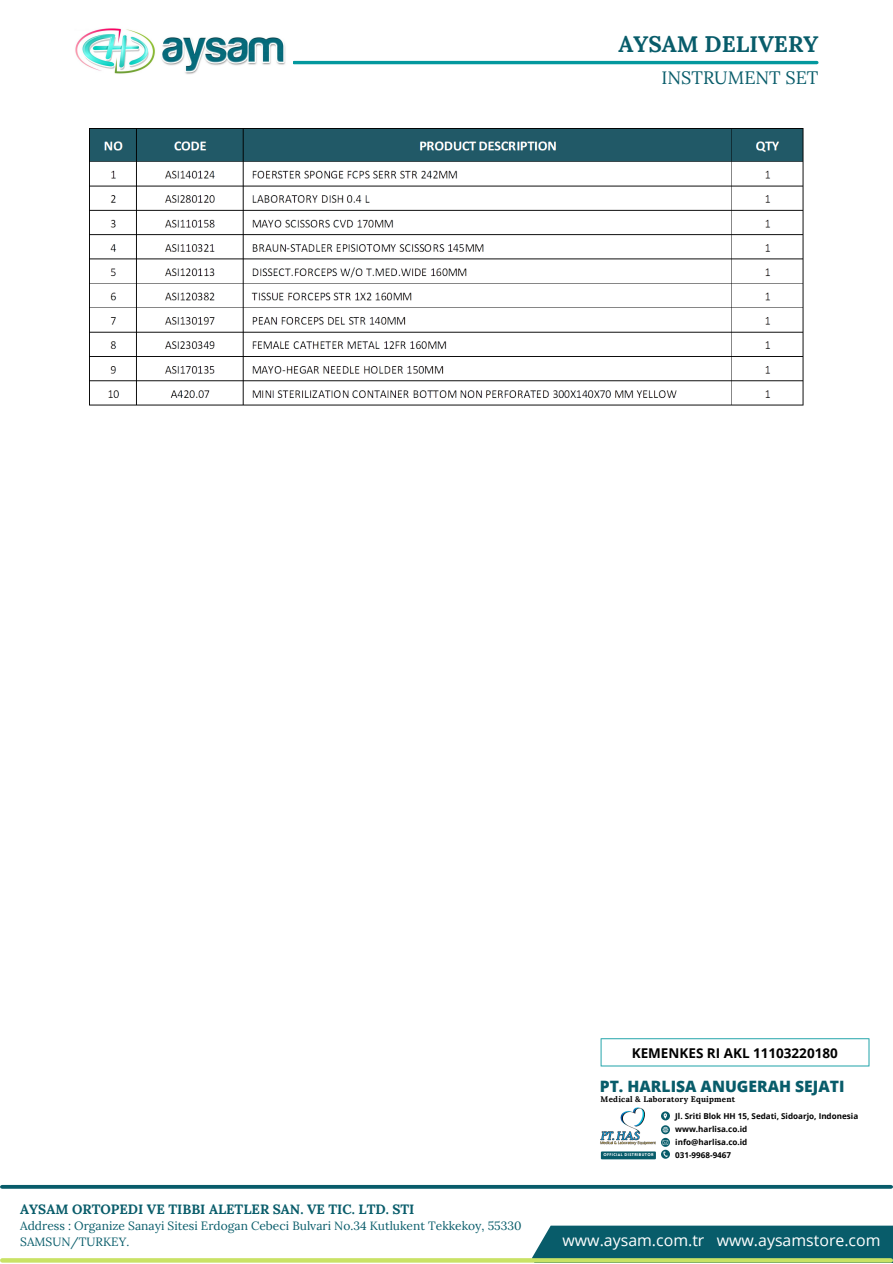
<style>
.page{position:relative;width:893px;height:1264px;background:#fff}
.page>*{position:absolute;margin:0;border:0;box-sizing:border-box;transform-origin:0 0}
.t1{font:700 22.5px "Lora";color:#085c6a}
.t2{font:18px "Lora";color:#085c6a}
.t3{font:15.9px "Open Sans";color:#fff}
.t4{font:800 15.6px "Open Sans";color:#085c6a}
.t5{font:700 13.5px "Lora";color:#085c6a}
.t6{font:700 13.5px "Open Sans";color:#000}
.t7{font:12px/16px "Lora";color:#085c6a}
.t8{font:700 8.1px/12.8px "Open Sans";color:#000}
.t9{font:700 8.1px "Lora";letter-spacing:.03em;color:#000}
.t10{font:900 3.9px "Lovelo";letter-spacing:.1em;color:#fff}
</style>
<div class="page">
<svg style="left:600px;top:1038px;width:269px;height:28px"></svg>
<img style="left:600px;top:1107px;width:56px;height:39px">
<div style="left:601px;top:1151px;width:55px;height:8px;background:#085c6a"></div>
<svg style="left:661px;top:1149px;width:9px;height:9px"></svg>
<svg style="left:663px;top:1151px;width:4px;height:5px"></svg>
<div style="left:661px;top:1111px;width:9px;height:9px;background:#085c6a;border-radius:50%"></div>
<svg style="left:663px;top:1113px;width:4px;height:5px"></svg>
<svg style="left:661px;top:1137px;width:9px;height:9px"></svg>
<svg style="left:662px;top:1140px;width:6px;height:4px"></svg>
<svg style="left:661px;top:1125px;width:9px;height:9px"></svg>
<svg style="left:662px;top:1126px;width:6px;height:6px"></svg>
<svg style="left:2px;top:1184px;width:888px;height:4px;fill:#085c6a"></svg>
<div style="left:532px;top:1225px;width:360px;height:37px;background:#085c6a"></div>
<svg style="left:2px;top:1258px;width:888px;height:4px;background:#c7e068"></svg>
<hr style="left:294px;top:61px;width:522px;height:3px;background:#03989e">
<img style="left:75px;top:28px;width:211px;height:46px">
<img style="left:89px;top:129px;width:714px;height:276px">
<h1 class="t1" style="left:618px;top:29px;width:201px">AYSAM DELIVERY</h1>
<h2 class="t2" style="left:661px;top:66px;width:158px">INSTRUMENT SET</h2>
<h3 class="t5" style="left:20px;top:1200px;width:395px">AYSAM ORTOPEDI VE TIBBI ALETLER SAN. VE TIC. LTD. STI</h3>
<h3 class="t7" style="left:20px;top:1217px;width:502px">Address : Organize Sanayi Sitesi Erdogan Cebeci Bulvari No.34 Kutlukent Tekkekoy, 55330<br>SAMSUN/TURKEY.</h3>
<h3 class="t6" style="left:631px;top:1043px;width:207px">KEMENKES RI AKL 11103220180</h3>
<h3 class="t4" style="left:599px;top:1074px;width:246px">PT. HARLISA ANUGERAH SEJATI</h3>
<p class="t9" style="left:600px;top:1094px;width:136px">Medical &amp; Laboratory Equipment</p>
<p class="t10" style="left:603px;top:1153px;width:52px">OFFICIAL DISTRIBUTOR</p>
<p class="t8" style="left:675px;top:1109px;width:184px">Jl. Sriti Blok HH 15, Sedati, Sidoarjo, Indonesia www.harlisa.co.id<br>info@harlisa.co.id<br>031-9968-9467</p>
<h3 class="t3" style="left:562px;top:1228px;width:319px">www.aysam.com.tr www.aysamstore.com</h3>
</div>
